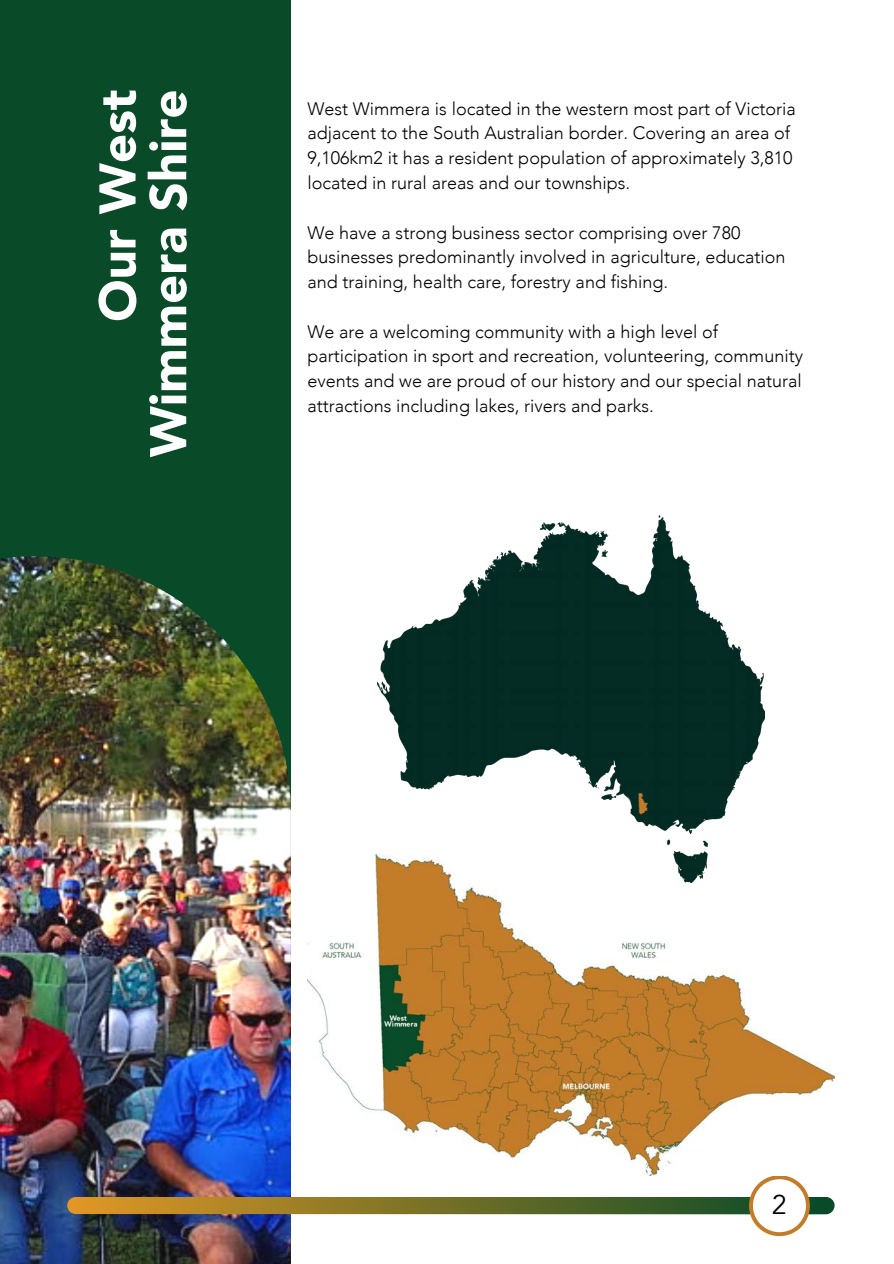
<style>
.page{position:relative;width:894px;height:1264px;background:#fff}
.page>*{position:absolute;margin:0;border:0;box-sizing:border-box;transform-origin:0 0}
.t1{font:900 51px/50.7px "Avenir";color:#fff;text-align:right}
.t2{font:27px "Avenir";color:#000}
.t3{font:300 18px/24.8px "Avenir";color:#000}
</style>
<div class="page">
<div style="left:0;top:0;width:291px;height:1263px;background:#094a28"></div>
<img style="left:0;top:556px;width:291px;height:707px">
<div style="left:68px;top:1196px;width:766px;height:18px;background:linear-gradient(to right,#e19725,#034828);border-radius:9px"></div>
<svg style="left:748px;top:1176px;width:61px;height:60px"></svg>
<img style="left:307px;top:854px;width:527px;height:321px">
<img style="left:377px;top:515px;width:387px;height:367px">
<p class="t1" style="left:91px;top:457px;width:369px;rotate:-90deg">Our West<br>Wimmera Shire</p>
<p class="t3" style="left:307px;top:96px;width:489px">West Wimmera is located in the western most part of Victoria adjacent to the South Australian border. Covering an area of 9,106km2 it has a resident population of approximately 3,810 located in rural areas and our townships.</p>
<p class="t3" style="left:307px;top:220px;width:479px">We have a strong business sector comprising over 780 businesses predominantly involved in agriculture, education and training, health care, forestry and fishing.</p>
<p class="t3" style="left:307px;top:319px;width:497px">We are a welcoming community with a high level of participation in sport and recreation, volunteering, community events and we are proud of our history and our special natural attractions including lakes, rivers and parks.</p>
<p class="t2" style="left:771px;top:1188px;width:17px">2</p>
</div>
